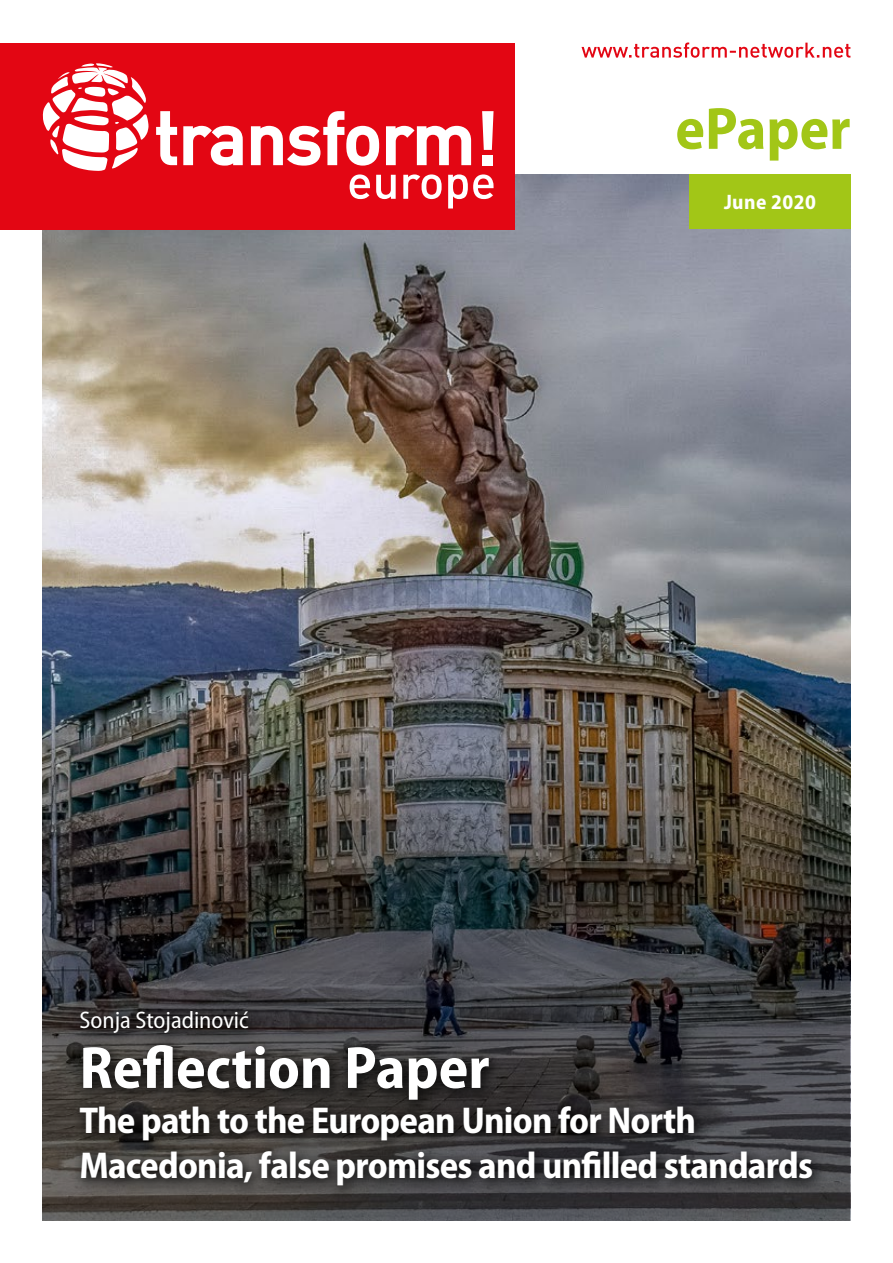
<style>
.page{position:relative;width:893px;height:1263px;background:#fff}
.page>*{position:absolute;margin:0;border:0;box-sizing:border-box;transform-origin:0 0}
.C_Heading{font:700 semi-condensed 60px "Myriad Pro";color:#fff}
.t1{font:700 semi-condensed 60px "Myriad Pro";color:#a2c617}
.C_Subtitle{font:700 semi-condensed 37.5px/45px "Myriad Pro";letter-spacing:-.02em;color:#fff}
.C_Name{font:semi-condensed 24px "Myriad Pro";color:#fff}
.t2{font:700 semi-condensed 21px "Myriad Pro";letter-spacing:.02em;color:#fff}
</style>
<div class="page">
<img style="left:43px;top:174px;width:807px;height:1046px">
<div style="left:689px;top:174px;width:161px;height:54px;background:#a2c617"></div>
<div style="left:71px;top:1002px;width:757px;height:199px;background:#000;opacity:.75"></div>
<div style="left:0;top:43px;width:514px;height:186px;background:#e30613"></div>
<svg style="left:43px;top:63px;width:105px;height:108px"></svg>
<svg style="left:350px;top:174px;width:144px;height:34px"></svg>
<svg style="left:156px;top:111px;width:21px;height:54px"></svg>
<svg style="left:183px;top:126px;width:60px;height:40px"></svg>
<svg style="left:482px;top:111px;width:12px;height:39px"></svg>
<div style="left:483px;top:155px;width:10px;height:10px;background:#fff"></div>
<svg style="left:386px;top:126px;width:85px;height:39px"></svg>
<svg style="left:251px;top:111px;width:128px;height:55px"></svg>
<svg style="left:581px;top:43px;width:269px;height:15px"></svg>
<h1 class="t1" style="left:675px;top:95px;width:177px">ePaper</h1>
<p class="t2" style="left:724px;top:190px;width:93px">June 2020</p>
<p class="C_Name" style="left:79px;top:1007px;width:171px">Sonja Stojadinović</p>
<p class="C_Heading" style="left:79px;top:1034px;width:412px">Reflection Paper</p>
<p class="C_Subtitle" style="left:79px;top:1098px;width:735px">The path to the European Union for North<br>Macedonia, false promises and unfilled standards</p>
</div>
